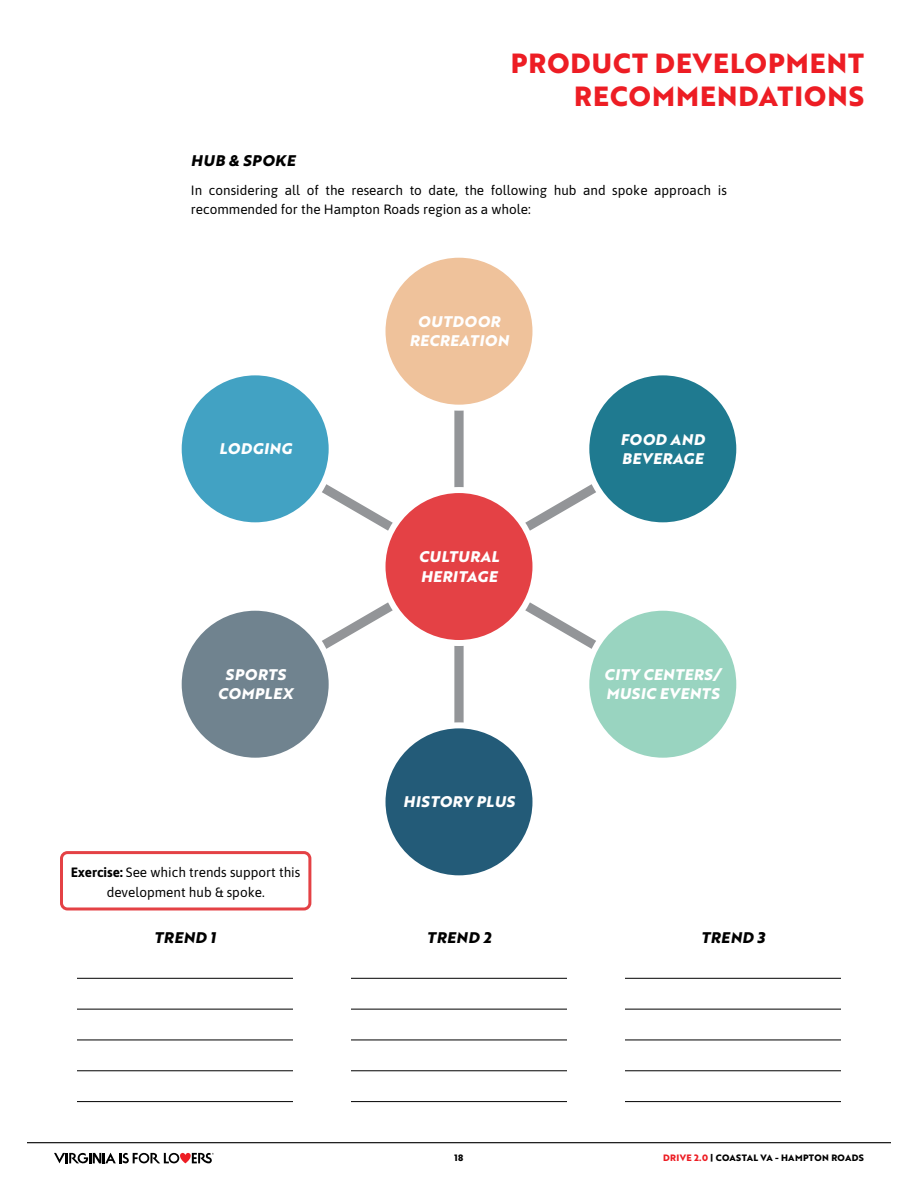
<style>
.page{position:relative;width:918px;height:1188px;background:#fff}
.page>*{position:absolute;margin:0;border:0;box-sizing:border-box;transform-origin:0 0}
.t1{font:700 27px/32.4px "Brother 1816 Extra";letter-spacing:.04em;color:#ed1d24;text-align:right}
.t2{font:15px/19.5px "Brother 1816 Extra Bold Italic";letter-spacing:.04em;color:#fff}
.t3{font:15px "Brother 1816 Extra Bold Italic";letter-spacing:.04em;color:#000}
.t4{font:13.5px/19.5px "Asap";color:#000}
.t5{font:700 9px "Brother 1816 Extra";letter-spacing:.04em;color:#000}
.s1{font-weight:700}
.s2{color:#ed1d24}
</style>
<div class="page">
<svg style="left:322px;top:411px;width:274px;height:311px"></svg>
<div style="left:383px;top:255px;width:152px;height:153px;background:#efc29b;border-radius:50%"></div>
<div style="left:380px;top:252px;width:158px;height:159px;border:6px solid #fff;border-radius:50%"></div>
<div style="left:383px;top:490px;width:152px;height:153px;background:#e44145;border-radius:50%"></div>
<div style="left:380px;top:487px;width:158px;height:159px;border:6px solid #fff;border-radius:50%"></div>
<div style="left:586px;top:372px;width:153px;height:153px;background:#1f7a90;border-radius:50%"></div>
<div style="left:583px;top:369px;width:159px;height:159px;border:6px solid #fff;border-radius:50%"></div>
<div style="left:586px;top:608px;width:153px;height:153px;background:#99d4c0;border-radius:50%"></div>
<div style="left:583px;top:605px;width:159px;height:159px;border:6px solid #fff;border-radius:50%"></div>
<div style="left:383px;top:725px;width:152px;height:153px;background:#235b78;border-radius:50%"></div>
<div style="left:380px;top:722px;width:158px;height:159px;border:6px solid #fff;border-radius:50%"></div>
<div style="left:179px;top:608px;width:153px;height:153px;background:#70838f;border-radius:50%"></div>
<div style="left:176px;top:605px;width:159px;height:159px;border:6px solid #fff;border-radius:50%"></div>
<div style="left:179px;top:372px;width:153px;height:153px;background:#42a2c3;border-radius:50%"></div>
<div style="left:176px;top:369px;width:159px;height:159px;border:6px solid #fff;border-radius:50%"></div>
<hr style="left:77px;top:978px;width:216px;height:1px;background:#000">
<hr style="left:351px;top:978px;width:216px;height:1px;background:#000">
<hr style="left:625px;top:978px;width:216px;height:1px;background:#000">
<hr style="left:77px;top:1009px;width:216px;height:1px;background:#000">
<hr style="left:351px;top:1009px;width:216px;height:1px;background:#000">
<hr style="left:625px;top:1009px;width:216px;height:1px;background:#000">
<hr style="left:77px;top:1040px;width:216px;height:1px;background:#000">
<hr style="left:351px;top:1040px;width:216px;height:1px;background:#000">
<hr style="left:625px;top:1040px;width:216px;height:1px;background:#000">
<hr style="left:77px;top:1070px;width:216px;height:1px;background:#000">
<hr style="left:351px;top:1070px;width:216px;height:1px;background:#000">
<hr style="left:625px;top:1070px;width:216px;height:1px;background:#000">
<hr style="left:77px;top:1101px;width:216px;height:1px;background:#000">
<hr style="left:351px;top:1101px;width:216px;height:1px;background:#000">
<hr style="left:625px;top:1101px;width:216px;height:1px;background:#000">
<div style="left:60px;top:851px;width:251px;height:59px;border:3px solid #e44145;border-radius:6px"></div>
<hr style="left:27px;top:1142px;width:864px;height:1px;background:#000">
<svg style="left:54px;top:1153px;width:160px;height:10px"></svg>
<h1 class="t1" style="left:511px;top:47px;width:355px">PRODUCT DEVELOPMENT<br>RECOMMENDATIONS</h1>
<p class="t3" style="left:191px;top:149px;width:106px">HUB &amp; SPOKE</p>
<p class="t4" style="left:191px;top:179px;width:537px">In considering all of the research to date, the following hub and spoke approach is recommended for the Hampton Roads region as a whole:</p>
<p class="t2" style="left:219px;top:439px;width:74px">LODGING</p>
<p class="t2" style="left:218px;top:664px;width:77px;text-align:center">SPORTS<br>COMPLEX</p>
<p class="t4" style="left:71px;top:862px;width:231px;text-align:center"><span class="s1">Exercise:</span> See which trends support this development hub &amp; spoke.</p>
<p class="t2" style="left:409px;top:311px;width:101px;text-align:center">OUTDOOR<br>RECREATION</p>
<p class="t2" style="left:419px;top:547px;width:82px">CULTURAL<br>HERITAGE</p>
<p class="t2" style="left:403px;top:791px;width:113px">HISTORY PLUS</p>
<p class="t2" style="left:620px;top:429px;width:86px">FOOD AND<br>BEVERAGE</p>
<p class="t2" style="left:604px;top:664px;width:118px">CITY CENTERS/<br>MUSIC EVENTS</p>
<p class="t3" style="left:154px;top:926px;width:63px">TREND 1</p>
<p class="t3" style="left:427px;top:926px;width:66px">TREND 2</p>
<p class="t3" style="left:701px;top:926px;width:65px">TREND 3</p>
<p class="t5" style="left:455px;top:1151px;width:10px">18</p>
<p class="t5" style="left:663px;top:1151px;width:202px"><span class="s2">DRIVE 2.0</span> | COASTAL VA - HAMPTON ROADS</p>
</div>
